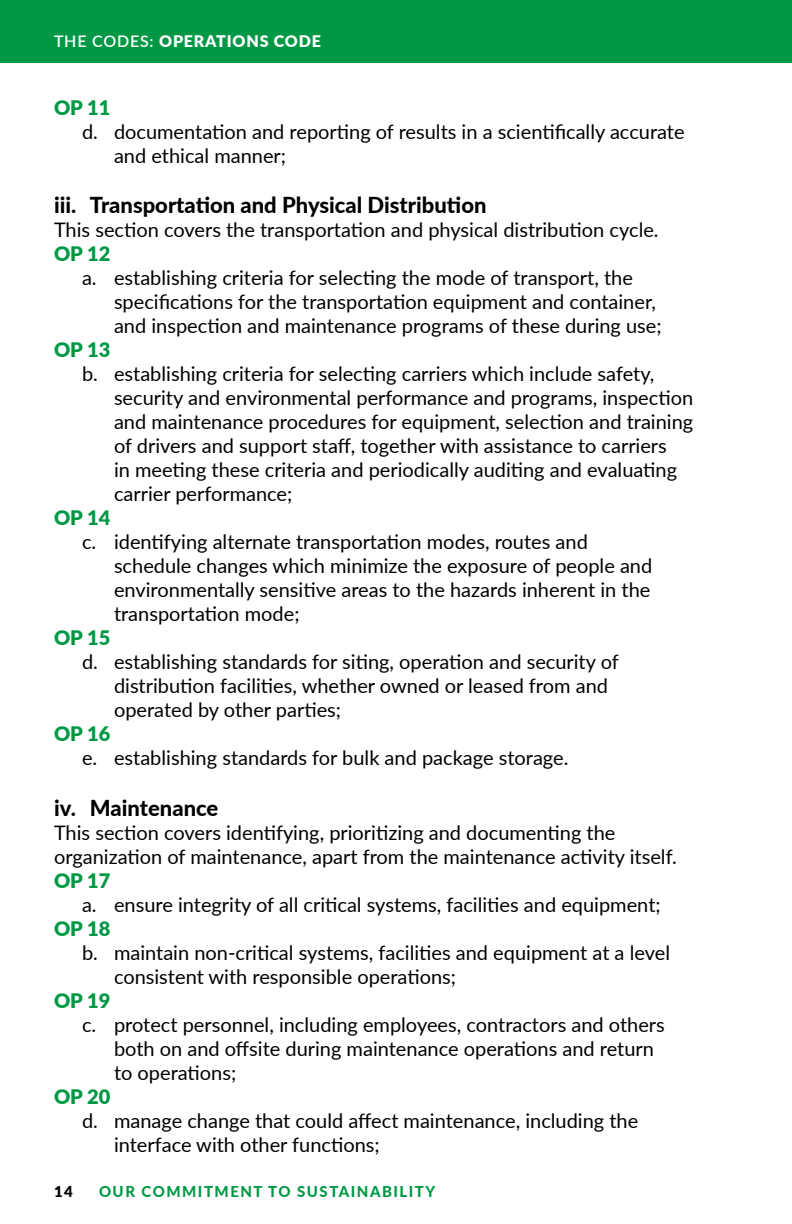
<style>
.page{position:relative;width:792px;height:1224px;background:#fff}
.page>*{position:absolute;margin:0;border:0;box-sizing:border-box;transform-origin:0 0}
.t1{font:800 22px "Lato";color:#000}
.t2{font:20px/24px "Lato";color:#000}
.t3{font:900 20px "Lato";color:#009845}
.t4{font:900 16px "Lato";letter-spacing:.05em;color:#fff}
.t5{font:800 15px "Lato";letter-spacing:.1em;color:#009845}
.t6{font:900 15px "Lato";color:#000}
.s1{font-weight:600}
</style>
<div class="page">
<div style="left:0;top:0;width:792px;height:63px;background:#009845"></div>
<p class="t4" style="left:54px;top:29px;width:268px"><span class="s1">THE CODES:</span> OPERATIONS CODE</p>
<p class="t3" style="left:54px;top:93px;width:58px">OP 11</p>
<p class="t2" style="left:114px;top:119px;width:572px;text-indent:-32px">d. documentation and reporting of results in a scientifically accurate and ethical manner;</p>
<p class="t1" style="left:54px;top:189px;width:434px">iii. Transportation and Physical Distribution</p>
<p class="t2" style="left:54px;top:217px;width:606px">This section covers the transportation and physical distribution cycle.</p>
<p class="t3" style="left:54px;top:239px;width:58px">OP 12</p>
<p class="t2" style="left:114px;top:265px;width:549px;text-indent:-32px">a. establishing criteria for selecting the mode of transport, the specifications for the transportation equipment and container, and inspection and maintenance programs of these during use;</p>
<p class="t3" style="left:54px;top:335px;width:58px">OP 13</p>
<p class="t2" style="left:114px;top:361px;width:581px;text-indent:-32px">b. establishing criteria for selecting carriers which include safety, security and environmental performance and programs, inspection and maintenance procedures for equipment, selection and training of drivers and support staff, together with assistance to carriers<br>in meeting these criteria and periodically auditing and evaluating carrier performance;</p>
<p class="t3" style="left:54px;top:503px;width:58px">OP 14</p>
<p class="t2" style="left:114px;top:529px;width:540px;text-indent:-32px">c. identifying alternate transportation modes, routes and schedule changes which minimize the exposure of people and environmentally sensitive areas to the hazards inherent in the transportation mode;</p>
<p class="t3" style="left:54px;top:623px;width:58px">OP 15</p>
<p class="t2" style="left:114px;top:649px;width:506px;text-indent:-32px">d. establishing standards for siting, operation and security of distribution facilities, whether owned or leased from and operated by other parties;</p>
<p class="t3" style="left:54px;top:719px;width:58px">OP 16</p>
<p class="t2" style="left:82px;top:745px;width:488px">e. establishing standards for bulk and package storage.</p>
<p class="t1" style="left:54px;top:792px;width:166px">iv. Maintenance</p>
<p class="t2" style="left:54px;top:820px;width:624px">This section covers identifying, prioritizing and documenting the organization of maintenance, apart from the maintenance activity itself.</p>
<p class="t3" style="left:54px;top:866px;width:58px">OP 17</p>
<p class="t2" style="left:82px;top:892px;width:580px">a. ensure integrity of all critical systems, facilities and equipment;</p>
<p class="t3" style="left:54px;top:914px;width:58px">OP 18</p>
<p class="t2" style="left:114px;top:940px;width:558px;text-indent:-32px">b. maintain non-critical systems, facilities and equipment at a level consistent with responsible operations;</p>
<p class="t3" style="left:54px;top:986px;width:58px">OP 19</p>
<p class="t2" style="left:114px;top:1012px;width:552px;text-indent:-32px">c. protect personnel, including employees, contractors and others both on and offsite during maintenance operations and return to operations;</p>
<p class="t3" style="left:54px;top:1082px;width:58px">OP 20</p>
<p class="t2" style="left:114px;top:1108px;width:526px;text-indent:-32px">d. manage change that could affect maintenance, including the interface with other functions;</p>
<p class="t6" style="left:54px;top:1180px;width:20px">14</p>
<p class="t5" style="left:99px;top:1180px;width:338px">OUR COMMITMENT TO SUSTAINABILITY</p>
</div>
